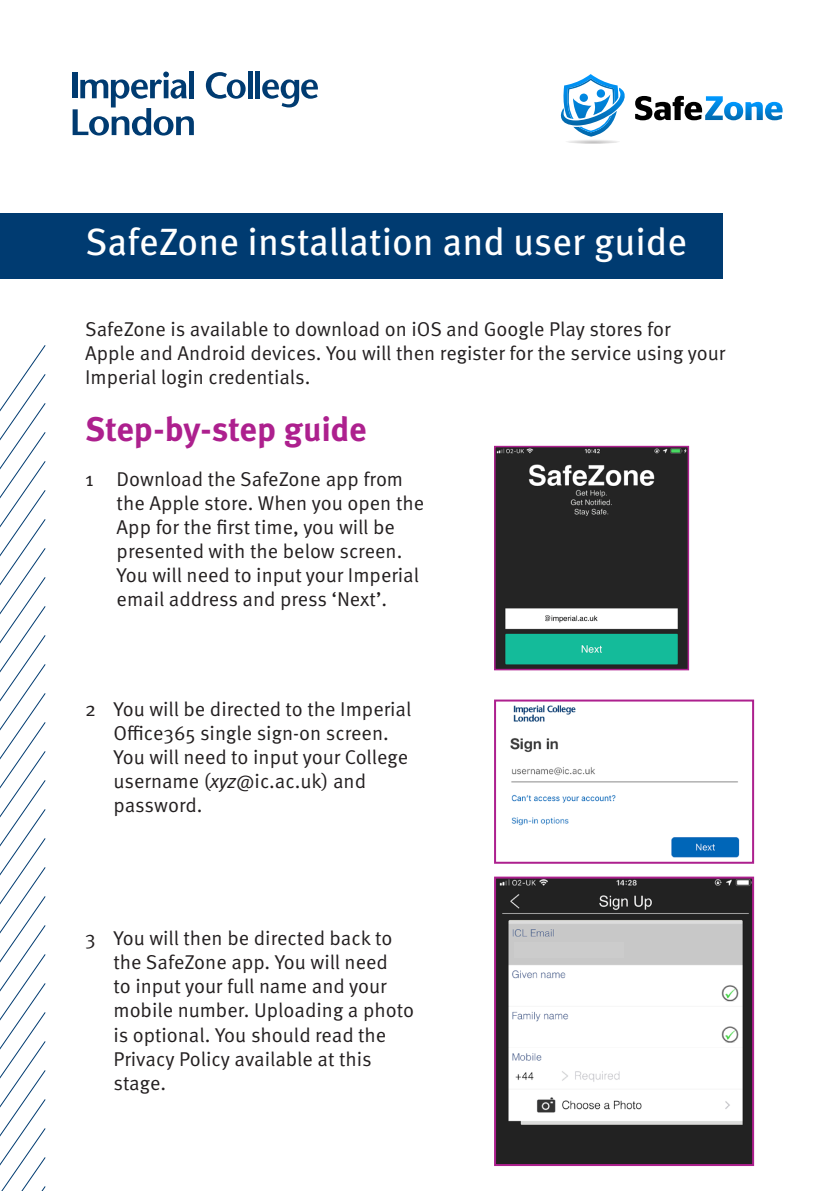
<style>
.page{position:relative;width:840px;height:1191px;background:#fff}
.page>*{position:absolute;margin:0;border:0;box-sizing:border-box;transform-origin:0 0}
.t1{font:38px "Meta Pro";color:#fff}
.t2{font:700 33.8px "Meta OT";letter-spacing:-.01em;color:#ad208e}
.t3{font:20px/24px "Meta Pro Norm";color:#231f20}
.s1{font-family:"Meta Pro Norm Ita"}
</style>
<div class="page">
<div style="left:0;top:213px;width:721px;height:66px;background:#003b71"></div>
<svg style="left:635px;top:96px;width:147px;height:24px"></svg>
<svg style="left:560px;top:74px;width:65px;height:70px"></svg>
<div style="left:189px;top:71px;width:5px;height:27px;background:#003b71"></div>
<svg style="left:206px;top:72px;width:39px;height:27px"></svg>
<div style="left:247px;top:71px;width:5px;height:27px;background:#003b71"></div>
<div style="left:255px;top:71px;width:5px;height:27px;background:#003b71"></div>
<svg style="left:262px;top:79px;width:56px;height:28px"></svg>
<svg style="left:73px;top:72px;width:121px;height:63px"></svg>
<svg style="left:0;top:345px;width:46px;height:846px"></svg>
<img style="left:497px;top:449px;width:188px;height:218px">
<div style="left:494px;top:446px;width:194px;height:224px;border:2px solid #ad208e"></div>
<div style="left:508px;top:611px;width:36px;height:14px;background:#fff"></div>
<img style="left:510px;top:705px;width:230px;height:153px">
<div style="left:494px;top:699px;width:259px;height:164px;border:2px solid #ad208e"></div>
<img style="left:497px;top:879px;width:253px;height:284px">
<div style="left:494px;top:876px;width:259px;height:290px;border:2px solid #ad208e"></div>
<div style="left:514px;top:942px;width:108px;height:15px;background:#ccc"></div>
<div style="left:515px;top:984px;width:36px;height:18px;background:#fff"></div>
<div style="left:514px;top:1022px;width:99px;height:18px;background:#fff"></div>
<p class="t1" style="left:85px;top:213px;width:603px">SafeZone installation and user guide</p>
<p class="t3" style="left:85px;top:315px;width:641px">SafeZone is available to download on iOS and Google Play stores for<br>Apple and Android devices. You will then register for the service using your<br>Imperial login credentials.</p>
<p class="t2" style="left:85px;top:408px;width:283px">Step-by-step guide</p>
<p class="t3" style="left:85px;top:465px;width:10px">1</p>
<p class="t3" style="left:117px;top:465px;width:309px">Download the SafeZone app from the Apple store. When you open the<br>App for the first time, you will be presented with the below screen.<br>You will need to input your Imperial email address and press ‘Next’.</p>
<p class="t3" style="left:85px;top:695px;width:13px">2</p>
<p class="t3" style="left:113px;top:695px;width:299px">You will be directed to the Imperial<br>Office365 single sign-on screen.<br>You will need to input your College username (<span class="s1">xyz</span>@ic.ac.uk) and password.</p>
<p class="t3" style="left:85px;top:925px;width:12px">3</p>
<p class="t3" style="left:113px;top:925px;width:302px">You will then be directed back to the SafeZone app. You will need<br>to input your full name and your mobile number. Uploading a photo is optional. You should read the<br>Privacy Policy available at this stage.</p>
</div>
